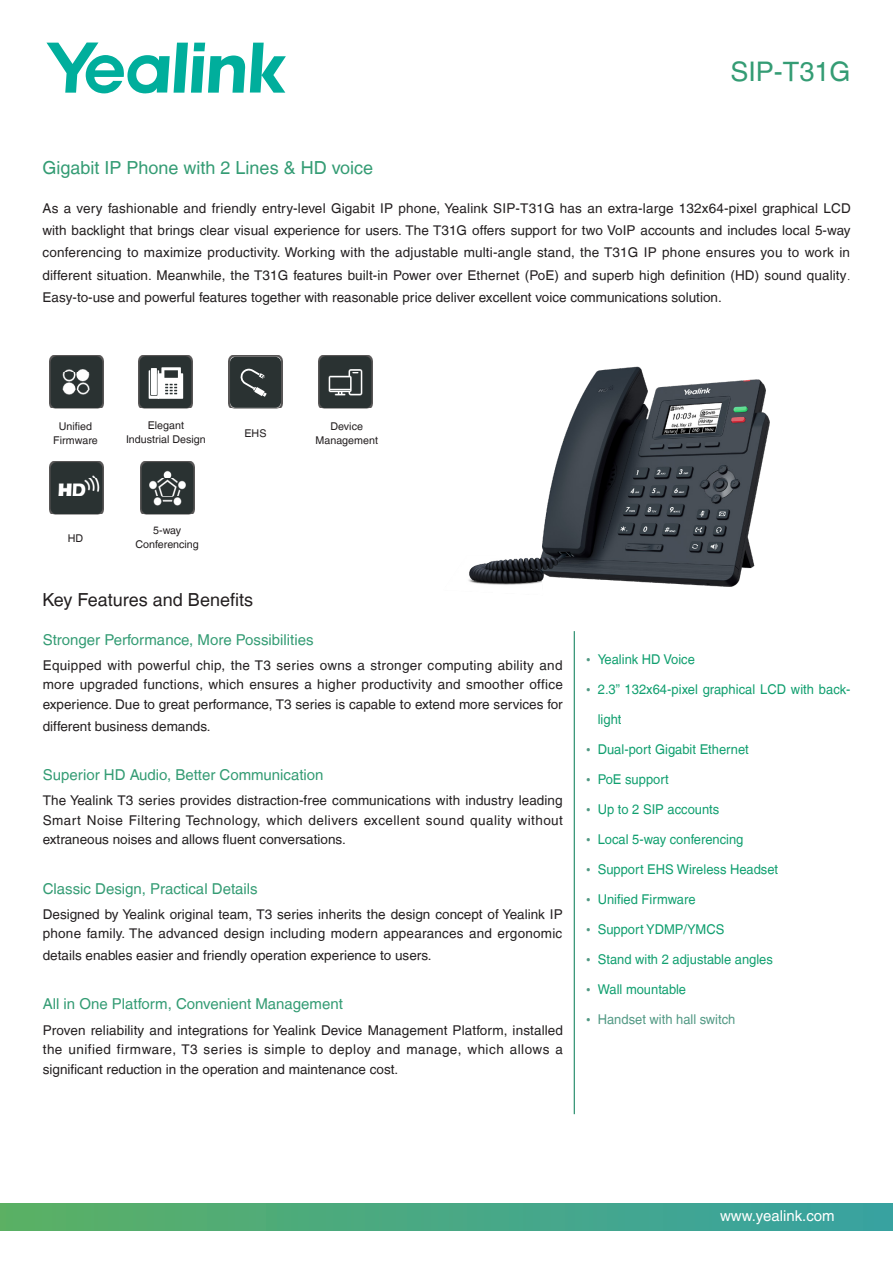
<style>
.page{position:relative;width:893px;height:1263px;background:#fff}
.page>*{position:absolute;margin:0;border:0;box-sizing:border-box;transform-origin:0 0}
.t1{font:27px "Helvetica LT";color:#349c74}
.t2{font:18px "Helvetica LT";color:#349c74}
.t3{font:18px "Helvetica LT";color:#231f20}
.t4{font:15px "Helvetica LT";color:#349c74}
.t5{font:15px "Helvetica LT";color:#fff}
.t6{font:13.5px/19.5px "Helvetica LT";color:#231f20;text-align:justify}
.t7{font:13.5px "Helvetica LT";color:#109f6f;scale:.96 1}
.t8{font:13.5px "Helvetica LT";color:#529984;scale:.96 1}
.t9{font:10.65px/13.6px "Helvetica LT";color:#231f20;text-align:center}
.s1{font-family:"Adobe Song Std";font-weight:300}
.s2{font-family:"Microsoft Phags Pa";color:#529984}
.s3{font-family:"Microsoft Phags Pa"}
</style>
<div class="page">
<svg style="left:46px;top:43px;width:240px;height:50px"></svg>
<div style="left:0;top:1203px;width:893px;height:27px;background:linear-gradient(to right,#5ab065,#38a2a2)"></div>
<hr style="left:574px;top:631px;width:1px;height:483px;background:#007852">
<img style="left:319px;top:355px;width:54px;height:54px">
<img style="left:228px;top:355px;width:54px;height:54px">
<svg style="left:230px;top:357px;width:51px;height:51px;background:#383f3f"></svg>
<img style="left:139px;top:355px;width:54px;height:54px">
<svg style="left:140px;top:357px;width:51px;height:51px"></svg>
<img style="left:50px;top:355px;width:54px;height:54px">
<img style="left:468px;top:366px;width:302px;height:221px">
<img style="left:140px;top:461px;width:54px;height:54px">
<img style="left:50px;top:461px;width:54px;height:54px">
<h1 class="t1" style="left:730px;top:55px;width:122px">SIP-T31G</h1>
<h2 class="t2" style="left:43px;top:157px;width:332px">Gigabit IP Phone with 2 Lines &amp; HD voice</h2>
<p class="t6" style="left:43px;top:196px;width:810px;line-height:22.5px">As a very fashionable and friendly entry-level Gigabit IP phone, Yealink SIP-T31G has an extra-large 132x64-pixel graphical LCD with backlight that brings clear visual experience for users. The T31G offers support for two VoIP accounts and includes local 5-way conferencing to maximize productivity. Working with the adjustable multi-angle stand, the T31G IP phone ensures you to work in different situation. Meanwhile, the T31G features built-in Power over Ethernet (PoE) and superb high definition (HD) sound quality<span class="s1">.<br></span>Easy-to-use and powerful features together with reasonable price deliver excellent voice communications solution.</p>
<p class="t9" style="left:53px;top:420px;width:46px">Unified<br>Firmware</p>
<p class="t9" style="left:126px;top:418px;width:81px">Elegant<br>Industrial Design</p>
<p class="t9" style="left:244px;top:426px;width:23px">EHS</p>
<p class="t9" style="left:316px;top:420px;width:64px">Device<br>Management</p>
<p class="t9" style="left:68px;top:532px;width:17px">HD</p>
<p class="t9" style="left:136px;top:523px;width:65px">5-way<br>Conferencing</p>
<h2 class="t3" style="left:43px;top:589px;width:212px">Key Features and Benefits</h2>
<p class="t4" style="left:43px;top:631px;width:272px">Stronger Performance, More Possibilities</p>
<p class="t6" style="left:43px;top:655px;width:522px">Equipped with powerful chip, the T3 series owns a stronger computing ability and more upgraded functions, which ensures a higher productivity and smoother office experience. Due to great performance, T3 series is capable to extend more services for</p>
<p class="t6" style="left:43px;top:716px;width:169px">different business demands.</p>
<p class="t4" style="left:43px;top:766px;width:282px">Superior HD Audio, Better Communication</p>
<p class="t6" style="left:43px;top:791px;width:522px">The Yealink T3 series provides distraction-free communications with industry leading Smart Noise Filtering Technology, which delivers excellent sound quality without extraneous noises and allows fluent conversations.</p>
<p class="t4" style="left:43px;top:880px;width:216px">Classic Design, Practical Details</p>
<p class="t6" style="left:43px;top:904px;width:521px">Designed by Yealink original team, T3 series inherits the design concept of Yealink IP phone family. The advanced design including modern appearances and ergonomic</p>
<p class="t6" style="left:43px;top:945px;width:390px">details enables easier and friendly operation experience to users.</p>
<p class="t4" style="left:43px;top:995px;width:302px">All in One Platform, Convenient Management</p>
<p class="t6" style="left:43px;top:1020px;width:522px">Proven reliability and integrations for Yealink Device Management Platform, installed the unified firmware, T3 series is simple to deploy and manage, which allows a significant reduction in the operation and maintenance cost.</p>
<p class="t7" style="left:586px;top:651px;width:115px"><span class="s2">•</span> Yealink HD Voice</p>
<p class="t7" style="left:586px;top:681px;width:277px"><span class="s2">•</span> 2.3” 132x64-pixel graphical LCD with back-</p>
<p class="t7" style="left:598px;top:711px;width:26px">light</p>
<p class="t7" style="left:586px;top:741px;width:171px"><span class="s2">•</span> Dual-port Gigabit Ethernet</p>
<p class="t7" style="left:586px;top:771px;width:88px"><span class="s2">•</span> PoE support</p>
<p class="t7" style="left:586px;top:801px;width:141px"><span class="s2">•</span> Up to 2 SIP accounts</p>
<p class="t7" style="left:586px;top:831px;width:166px"><span class="s2">•</span> Local 5-way conferencing</p>
<p class="t7" style="left:586px;top:861px;width:202px"><span class="s2">•</span> Support EHS Wireless Headset</p>
<p class="t7" style="left:586px;top:891px;width:116px"><span class="s2">•</span> Unified Firmware</p>
<p class="t7" style="left:586px;top:921px;width:146px"><span class="s2">•</span> Support YDMP/YMCS</p>
<p class="t7" style="left:586px;top:951px;width:196px"><span class="s2">•</span> Stand with 2 adjustable angles</p>
<p class="t7" style="left:586px;top:981px;width:106px"><span class="s2">•</span> Wall mountable</p>
<p class="t8" style="left:586px;top:1011px;width:157px"><span class="s3">•</span> Handset with hall switch</p>
<p class="t5" style="left:720px;top:1207px;width:116px">www.yealink.com</p>
</div>
